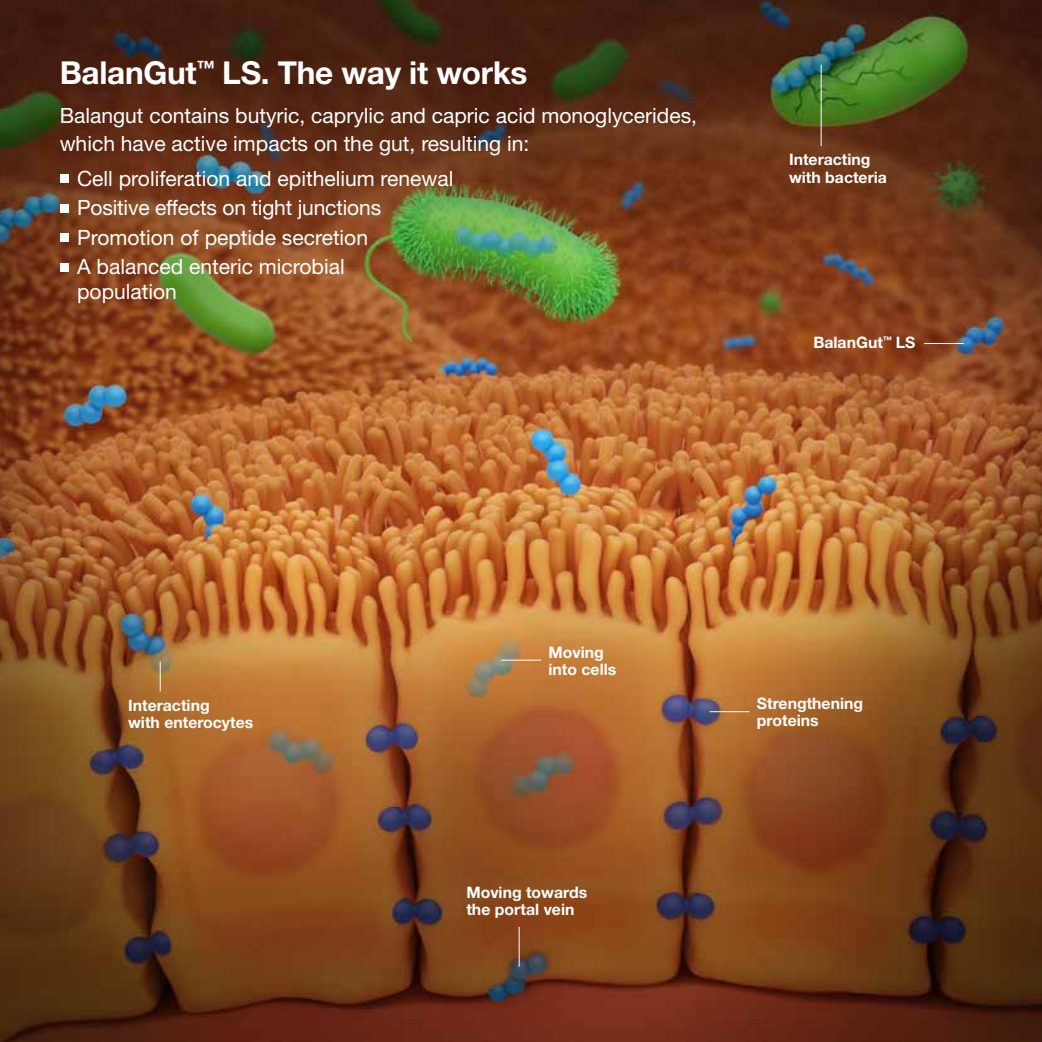
<style>
.page{position:relative;width:1042px;height:1042px;background:#fff}
.page>*{position:absolute;margin:0;border:0;box-sizing:border-box;transform-origin:0 0}
.t1{font:700 31.5px "Helvetica Neue LT";letter-spacing:-.01em;color:#fff}
.t2{font:21px/29.6px "Helvetica Neue LT";color:#fff}
.t3{font:700 15.75px/17.5px "Helvetica Neue LT";color:#fff}
</style>
<div class="page">
<img style="left:0;top:0;width:1042px;height:1042px">
<div style="left:60px;top:174px;width:8px;height:9px;background:#fff"></div>
<div style="left:60px;top:204px;width:8px;height:8px;background:#fff"></div>
<div style="left:60px;top:233px;width:8px;height:9px;background:#fff"></div>
<div style="left:60px;top:263px;width:8px;height:9px;background:#fff"></div>
<hr style="left:501px;top:660px;width:40px;height:1px;background:#fff">
<hr style="left:519px;top:927px;width:1px;height:39px;background:#fff">
<hr style="left:710px;top:711px;width:39px;height:1px;background:#fff">
<hr style="left:160px;top:661px;width:1px;height:30px;background:#fff">
<hr style="left:924px;top:343px;width:40px;height:1px;background:#fff">
<hr style="left:821px;top:65px;width:1px;height:81px;background:#fff">
<h1 class="t1" style="left:60px;top:54px;width:469px">BalanGut<sup>™</sup> LS. The way it works</h1>
<p class="t2" style="left:60px;top:101px;width:639px;line-height:28px">Balangut contains butyric, caprylic and capric acid monoglycerides, which have active impacts on the gut, resulting in:</p>
<p class="t2" style="left:77px;top:163px;width:378px">Cell proliferation and epithelium renewal Positive effects on tight junctions Promotion of peptide secretion<br>A balanced enteric microbial</p>
<p class="t2" style="left:77px;top:276px;width:101px">population</p>
<p class="t3" style="left:789px;top:151px;width:99px">Interacting with bacteria</p>
<p class="t3" style="left:813px;top:334px;width:104px">BalanGut<sup>™</sup> LS</p>
<p class="t3" style="left:128px;top:696px;width:127px">Interacting<br>with enterocytes</p>
<p class="t3" style="left:548px;top:643px;width:69px">Moving into cells</p>
<p class="t3" style="left:466px;top:883px;width:122px">Moving towards the portal vein</p>
<p class="t3" style="left:757px;top:694px;width:108px">Strengthening proteins</p>
</div>
